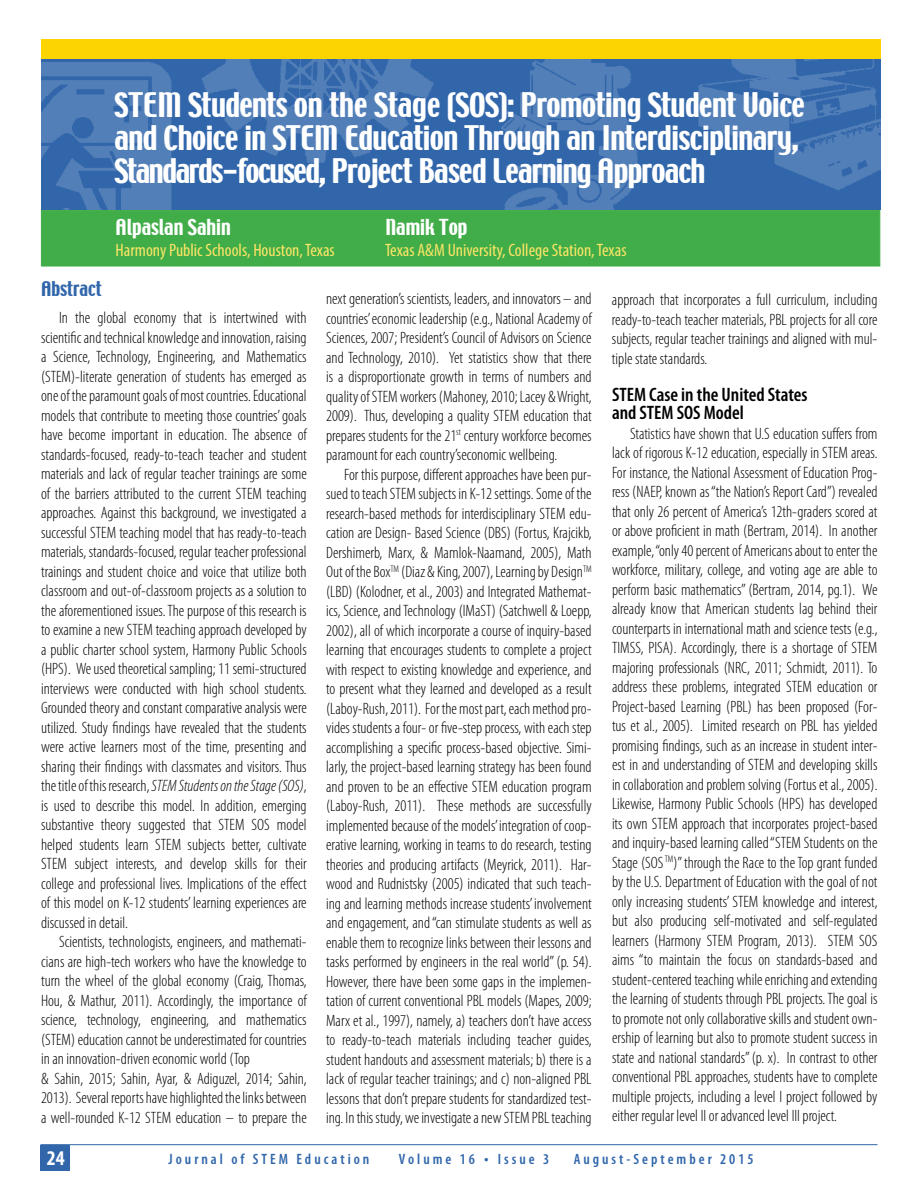
<style>
.page{position:relative;width:918px;height:1188px;background:#fff}
.page>*{position:absolute;margin:0;border:0;box-sizing:border-box;transform-origin:0 0}
.t1{font:30px/33px "Techno";letter-spacing:-.015em;color:#fff}
.t2{font:700 condensed 21px "Myriad Pro";color:#fff}
.t3{font:600 condensed 19.5px/18px "Myriad Pro";color:#000}
.t4{font:19.5px "Techno";color:#fff}
.t5{font:condensed 18px "Myriad Pro";color:#fde566}
.t6{font:18px "Techno";color:#3166aa}
.t7{font:300 condensed 16.5px/19.5px "Myriad Pro";color:#000;text-align:justify}
.t8{font:600 condensed 15px "Myriad Pro";letter-spacing:.2em;color:#3166aa}
.s1{font-style:italic}
.s2{font-size:16.5px}
</style>
<div class="page">
<hr style="left:40px;top:1144px;width:838px;height:1px;background:#3166aa">
<div style="left:40px;top:1145px;width:30px;height:26px;background:#3166aa"></div>
<div style="left:41px;top:44px;width:839px;height:166px;background:#3166aa"></div>
<img style="left:501px;top:59px;width:137px;height:151px">
<img style="left:202px;top:59px;width:232px;height:104px">
<img style="left:698px;top:59px;width:182px;height:131px">
<img style="left:41px;top:63px;width:131px;height:147px">
<div style="left:41px;top:40px;width:840px;height:19px;background:#fcd400"></div>
<div style="left:41px;top:210px;width:839px;height:56px;background:#41ad49"></div>
<h1 class="t1" style="left:114px;top:90px;width:692px">STEM Students on the Stage (SOS): Promoting Student Voice and Choice in STEM Education Through an Interdisciplinary,<br>Standards-focused, Project Based Learning Approach</h1>
<p class="t4" style="left:116px;top:214px;width:117px">Alpaslan Sahin</p>
<p class="t4" style="left:386px;top:214px;width:83px">Namik Top</p>
<p class="t5" style="left:116px;top:239px;width:221px">Harmony Public Schools, Houston, Texas</p>
<p class="t5" style="left:385px;top:239px;width:243px">Texas A&amp;M University, College Station, Texas</p>
<p class="t6" style="left:41px;top:277px;width:62px">Abstract</p>
<p class="t7" style="left:41px;top:308px;width:267px;text-indent:18px">In the global economy that is intertwined with scientific and technical knowledge and innovation, raising a Science, Technology, Engineering, and Mathematics (STEM)-literate generation of students has emerged as one of the paramount goals of most countries. Educational models that contribute to meeting those countries’ goals have become important in education. The absence of standards-focused, ready-to-teach teacher and student materials and lack of regular teacher trainings are some of the barriers attributed to the current STEM teaching approaches. Against this background, we investigated a successful STEM teaching model that has ready-to-teach materials, standards-focused, regular teacher professional trainings and student choice and voice that utilize both classroom and out-of-classroom projects as a solution to the aforementioned issues. The purpose of this research is to examine a new STEM teaching approach developed by a public charter school system, Harmony Public Schools (HPS). We used theoretical sampling; 11 semi-structured interviews were conducted with high school students.<br>Grounded theory and constant comparative analysis were utilized. Study findings have revealed that the students were active learners most of the time, presenting and sharing their findings with classmates and visitors. Thus the title of this research, <span class="s1">STEM Students on the Stage (SOS)</span>, is used to describe this model. In addition, emerging substantive theory suggested that STEM SOS model helped students learn STEM subjects better, cultivate STEM subject interests, and develop skills for their college and professional lives. Implications of the effect of this model on K-12 students’ learning experiences are discussed in detail.</p>
<p class="t7" style="left:41px;top:932px;width:267px;text-align:left;text-indent:18px">Scientists, technologists, engineers, and mathemati&shy;cians are high-tech workers who have the knowledge to turn the wheel of the global economy (Craig, Thomas, Hou, &amp; Mathur, 2011). Accordingly, the importance of science, technology, engineering, and mathematics (STEM) education cannot be underestimated for countries in an innovation-driven economic world (Top<br>&amp; Sahin, 2015; Sahin, Ayar, &amp; Adiguzel, 2014; Sahin, 2013). Several reports have highlighted the links between a well-rounded K-12 STEM education – to prepare the</p>
<p class="t7" style="left:326px;top:289px;width:267px">next generation’s scientists, leaders, and innovators – and countries’ economic leadership (e.g., National Academy of Sciences, 2007; President’s Council of Advisors on Science and Technology, 2010). Yet statistics show that there is a disproportionate growth in terms of numbers and quality of STEM workers (Mahoney, 2010; Lacey &amp; Wright, 2009). Thus, developing a quality STEM education that prepares students for the 21<sup>st</sup> century workforce becomes paramount for each country’seconomic wellbeing.</p>
<p class="t7" style="left:326px;top:465px;width:267px;text-indent:18px">For this purpose, different approaches have been pur&shy;sued to teach STEM subjects in K-12 settings. Some of the research-based methods for interdisciplinary STEM edu&shy;cation are Design- Based Science (DBS) (Fortus, Krajcikb, Dershimerb, Marx, &amp; Mamlok-Naamand, 2005), Math Out of the Box<sup>TM</sup> (Diaz &amp; King, 2007), Learning by Design<sup>TM </sup>(LBD) (Kolodner, et al., 2003) and Integrated Mathemat&shy;ics, Science, and Technology (IMaST) (Satchwell &amp; Loepp, 2002), all of which incorporate a course of inquiry-based learning that encourages students to complete a project with respect to existing knowledge and experience, and to present what they learned and developed as a result (Laboy-Rush, 2011). For the most part, each method pro&shy;vides students a four- or five-step process, with each step accomplishing a specific process-based objective. Simi&shy;larly, the project-based learning strategy has been found and proven to be an effective STEM education program (Laboy-Rush, 2011). These methods are successfully implemented because of the models’ integration of coop&shy;erative learning, working in teams to do research, testing theories and producing artifacts (Meyrick, 2011). Har&shy;wood and Rudnistsky (2005) indicated that such teach&shy;ing and learning methods increase students’ involvement and engagement, and “can stimulate students as well as enable them to recognize links between their lessons and tasks performed by engineers in the real world” (p. 54).<br>However, there have been some gaps in the implemen&shy;tation of current conventional PBL models (Mapes, 2009; Marx et al., 1997), namely, a) teachers don’t have access to ready-to-teach materials including teacher guides, student handouts and assessment materials; b) there is a lack of regular teacher trainings; and c) non-aligned PBL lessons that don’t prepare students for standardized test&shy;ing. In this study, we investigate a new STEM PBL teaching</p>
<p class="t7" style="left:612px;top:290px;width:267px">approach that incorporates a full curriculum, including ready-to-teach teacher materials, PBL projects for all core subjects, regular teacher trainings and aligned with mul&shy;tiple state standards.</p>
<p class="t3" style="left:612px;top:386px;width:197px">STEM Case in the United States and STEM SOS Model</p>
<p class="t7" style="left:612px;top:424px;width:267px;text-indent:18px">Statistics have shown that U.S education suffers from lack of rigorous K-12 education, especially in STEM areas.<br>For instance, the National Assessment of Education Prog&shy;ress (NAEP, known as “the Nation’s Report Card”) revealed that only 26 percent of America’s 12th-graders scored at or above proficient in math (Bertram, 2014). In another example, “only 40 percent of Americans about to enter the workforce, military, college, and voting age are able to perform basic mathematics” (Bertram, 2014, pg.1). We already know that American students lag behind their counterparts in international math and science tests (e.g., TIMSS, PISA). Accordingly, there is a shortage of STEM majoring professionals (NRC, 2011; Schmidt, 2011). To address these problems, integrated STEM education or Project-based Learning (PBL) has been proposed (For&shy;tus et al., 2005). Limited research on PBL has yielded promising findings, such as an increase in student inter&shy;est in and understanding of STEM and developing skills in collaboration and problem solving (Fortus et al., 2005).<br>Likewise, Harmony Public Schools (HPS) has developed its own STEM approach that incorporates project-based and inquiry-based learning called “STEM Students on the Stage (SOS <sup>TM</sup>)” through the Race to the Top grant funded by the U.S. Department of Education with the goal of not only increasing students’ STEM knowledge and interest, but also producing self-motivated and self-regulated learners (Harmony STEM Program, 2013). STEM SOS aims “to maintain the focus on standards-based and student-centered teaching while enriching and extending the learning of students through PBL projects. The goal is to promote not only collaborative skills and student own&shy;ership of learning but also to promote student success in state and national standards” (p. x). In contrast to other conventional PBL approaches, students have to complete multiple projects, including a level I project followed by either regular level II or advanced level III project.</p>
<p class="t2" style="left:47px;top:1145px;width:19px">24</p>
<p class="t8" style="left:169px;top:1150px;width:202px">Journal of STEM Education</p>
<p class="t8" style="left:399px;top:1150px;width:152px">Volume 16 <span class="s2">•</span> Issue 3</p>
<p class="t8" style="left:574px;top:1150px;width:182px">August-September 2015</p>
</div>
